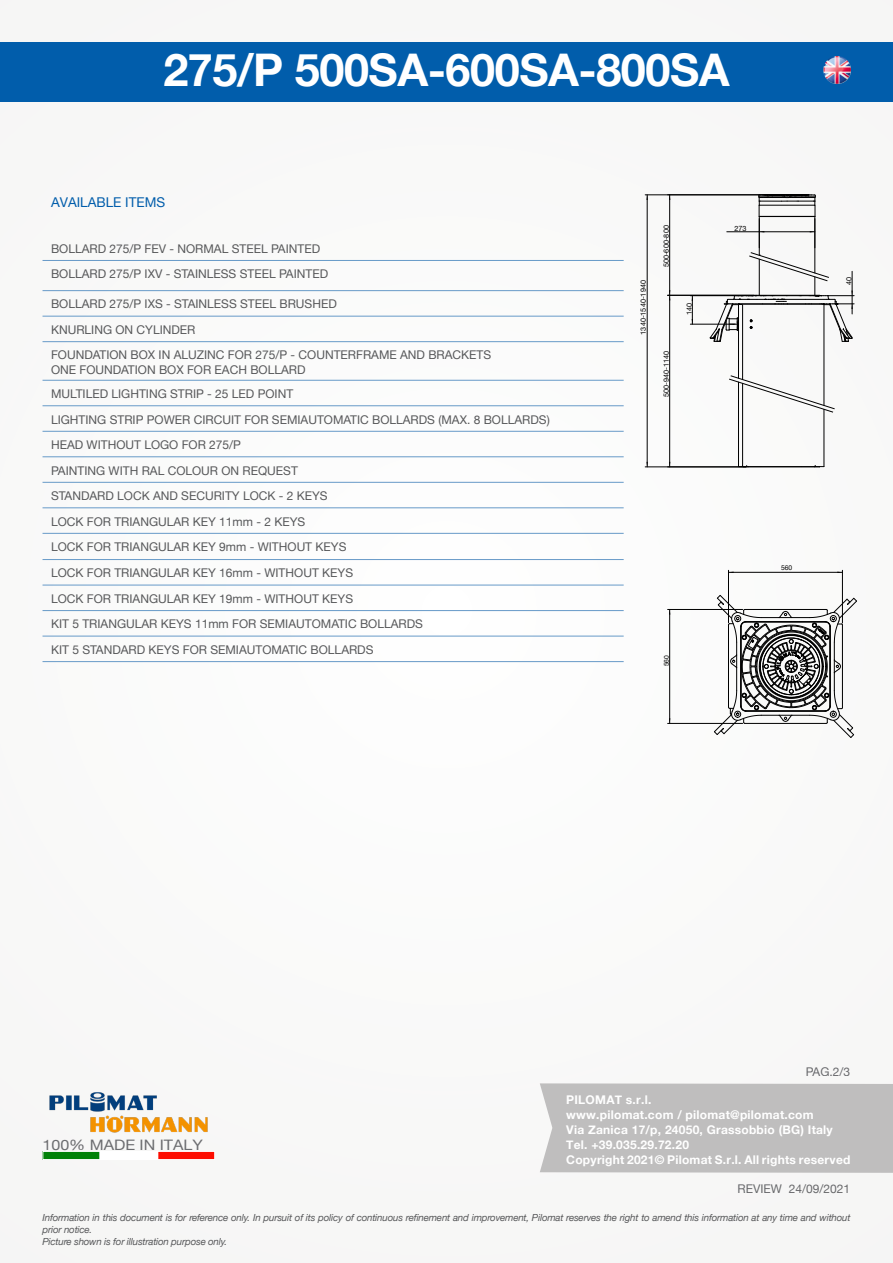
<style>
.page{position:relative;width:893px;height:1263px;background:#f9f9f9}
.page>*{position:absolute;margin:0;border:0;box-sizing:border-box;transform-origin:0 0}
.t1{font:700 45px "Helvetica Neue";letter-spacing:-.01em;color:#fff}
.t2{font:14.4px "Helvetica Neue";color:#6c6d70;scale:1.11 1}
.t3{font:13.5px "Helvetica Neue";color:#015dab}
.t4{font:12px "Helvetica Neue";color:#57585a}
.t5{font:700 12px/15px "Helvetica Neue";letter-spacing:.02em;color:#fff}
.t6{font:12px "Helvetica Neue";color:#6c6d70}
.t7{font:italic 9.75px/11.7px "Helvetica Neue";letter-spacing:-.02em;color:#57585a}
.t8{font:7.2px "Helvetica Neue";color:#000}
.t9{font:6.75px "Helvetica Neue";color:#000}
</style>
<div class="page">
<div style="left:540px;top:1083px;width:353px;height:90px;background:#bfbebe"></div>
<div style="left:0;top:43px;width:893px;height:59px;background:#015dab"></div>
<img style="left:49px;top:1092px;width:159px;height:41px">
<img style="left:45px;top:1153px;width:168px;height:5px">
<div style="left:43px;top:1151px;width:172px;height:9px;border:1px solid #fff"></div>
<hr style="left:669px;top:295px;width:1px;height:172px;background:#000">
<hr style="left:647px;top:195px;width:1px;height:272px;background:#000">
<hr style="left:645px;top:467px;width:101px;height:1px;background:#000">
<hr style="left:645px;top:195px;width:131px;height:1px;background:#000">
<hr style="left:669px;top:195px;width:1px;height:100px;background:#000">
<hr style="left:668px;top:295px;width:86px;height:1px;background:#000">
<hr style="left:668px;top:194px;width:111px;height:1px;background:#000">
<hr style="left:690px;top:324px;width:45px;height:1px;background:#000">
<svg style="left:692px;top:296px;width:1px;height:28px"></svg>
<hr style="left:742px;top:305px;width:1px;height:74px;background:#000">
<hr style="left:738px;top:330px;width:1px;height:48px;background:#000">
<hr style="left:824px;top:304px;width:1px;height:101px;background:#000">
<hr style="left:669px;top:609px;width:1px;height:114px;background:#000">
<hr style="left:668px;top:723px;width:75px;height:1px;background:#000">
<hr style="left:668px;top:609px;width:75px;height:1px;background:#000">
<hr style="left:728px;top:572px;width:114px;height:1px;background:#000">
<hr style="left:842px;top:570px;width:1px;height:53px;background:#000">
<hr style="left:728px;top:570px;width:1px;height:53px;background:#000">
<svg style="left:714px;top:595px;width:143px;height:143px"></svg>
<svg style="left:710px;top:194px;width:144px;height:148px"></svg>
<svg style="left:729px;top:376px;width:106px;height:92px"></svg>
<hr style="left:43px;top:260px;width:581px;height:1px;background:#679ac8">
<hr style="left:43px;top:290px;width:581px;height:1px;background:#679ac8">
<hr style="left:43px;top:316px;width:581px;height:1px;background:#679ac8">
<hr style="left:43px;top:341px;width:581px;height:1px;background:#679ac8">
<hr style="left:43px;top:380px;width:581px;height:1px;background:#679ac8">
<hr style="left:43px;top:405px;width:581px;height:1px;background:#679ac8">
<hr style="left:43px;top:431px;width:581px;height:1px;background:#679ac8">
<hr style="left:43px;top:456px;width:581px;height:1px;background:#679ac8">
<hr style="left:43px;top:482px;width:581px;height:1px;background:#679ac8">
<hr style="left:43px;top:507px;width:581px;height:1px;background:#679ac8">
<hr style="left:43px;top:533px;width:581px;height:1px;background:#679ac8">
<hr style="left:43px;top:559px;width:581px;height:1px;background:#679ac8">
<hr style="left:43px;top:585px;width:581px;height:1px;background:#679ac8">
<hr style="left:43px;top:610px;width:581px;height:1px;background:#679ac8">
<hr style="left:43px;top:636px;width:581px;height:1px;background:#679ac8">
<hr style="left:43px;top:661px;width:581px;height:1px;background:#679ac8">
<img style="left:823px;top:57px;width:27px;height:27px">
<h1 class="t1" style="left:163px;top:35px;width:568px">275/P 500SA-600SA-800SA</h1>
<p class="t3" style="left:51px;top:192px;width:116px">AVAILABLE ITEMS</p>
<p class="t4" style="left:51px;top:240px;width:271px">BOLLARD 275/P FEV - NORMAL STEEL PAINTED</p>
<p class="t4" style="left:51px;top:265px;width:279px">BOLLARD 275/P IXV - STAINLESS STEEL PAINTED</p>
<p class="t4" style="left:51px;top:295px;width:287px">BOLLARD 275/P IXS - STAINLESS STEEL BRUSHED</p>
<p class="t4" style="left:51px;top:321px;width:146px">KNURLING ON CYLINDER</p>
<p class="t4" style="left:51px;top:347px;width:442px">FOUNDATION BOX IN ALUZINC FOR 275/P - COUNTERFRAME AND BRACKETS</p>
<p class="t4" style="left:51px;top:361px;width:256px">ONE FOUNDATION BOX FOR EACH BOLLARD</p>
<p class="t4" style="left:51px;top:385px;width:244px">MULTILED LIGHTING STRIP - 25 LED POINT</p>
<p class="t4" style="left:51px;top:411px;width:500px">LIGHTING STRIP POWER CIRCUIT FOR SEMIAUTOMATIC BOLLARDS (MAX. 8 BOLLARDS)</p>
<p class="t4" style="left:51px;top:436px;width:192px">HEAD WITHOUT LOGO FOR 275/P</p>
<p class="t4" style="left:51px;top:462px;width:248px">PAINTING WITH RAL COLOUR ON REQUEST</p>
<p class="t4" style="left:51px;top:487px;width:278px">STANDARD LOCK AND SECURITY LOCK - 2 KEYS</p>
<p class="t4" style="left:51px;top:513px;width:256px">LOCK FOR TRIANGULAR KEY 11mm - 2 KEYS</p>
<p class="t4" style="left:51px;top:538px;width:297px">LOCK FOR TRIANGULAR KEY 9mm - WITHOUT KEYS</p>
<p class="t4" style="left:51px;top:564px;width:304px">LOCK FOR TRIANGULAR KEY 16mm - WITHOUT KEYS</p>
<p class="t4" style="left:51px;top:590px;width:304px">LOCK FOR TRIANGULAR KEY 19mm - WITHOUT KEYS</p>
<p class="t4" style="left:51px;top:615px;width:373px">KIT 5 TRIANGULAR KEYS 11mm FOR SEMIAUTOMATIC BOLLARDS</p>
<p class="t4" style="left:51px;top:641px;width:324px">KIT 5 STANDARD KEYS FOR SEMIAUTOMATIC BOLLARDS</p>
<p class="t8" style="left:638px;top:335px;width:56px;rotate:-90deg">1340-1540-1940</p>
<p class="t8" style="left:661px;top:267px;width:44px;rotate:-90deg">500-600-800</p>
<p class="t8" style="left:661px;top:397px;width:48px;rotate:-90deg">500-940-1140</p>
<p class="t8" style="left:684px;top:315px;width:14px;rotate:-90deg">140</p>
<p class="t8" style="left:734px;top:223px;width:14px">273</p>
<p class="t9" style="left:661px;top:666px;width:13px;rotate:-90deg">560</p>
<p class="t9" style="left:781px;top:563px;width:13px">560</p>
<p class="t8" style="left:844px;top:285px;width:10px;rotate:-90deg">40</p>
<p class="t6" style="left:806px;top:1063px;width:46px">PAG.2/3</p>
<p class="t2" style="left:43px;top:1135px;width:146px">100% MADE IN ITALY</p>
<p class="t5" style="left:566px;top:1093px;width:286px">PILOMAT s.r.l.<br>www.pilomat.com / pilomat@pilomat.com<br>Via Zanica 17/p, 24050, Grassobbio (BG) Italy Tel. +39.035.29.72.20<br>Copyright 2021© Pilomat S.r.l. All rights reserved</p>
<p class="t6" style="left:738px;top:1180px;width:114px">REVIEW 24/09/2021</p>
<p class="t7" style="left:43px;top:1212px;width:809px">Information in this document is for reference only. In pursuit of its policy of continuous refinement and improvement, Pilomat reserves the right to amend this information at any time and without prior notice.<br>Picture shown is for illustration purpose only.</p>
</div>
